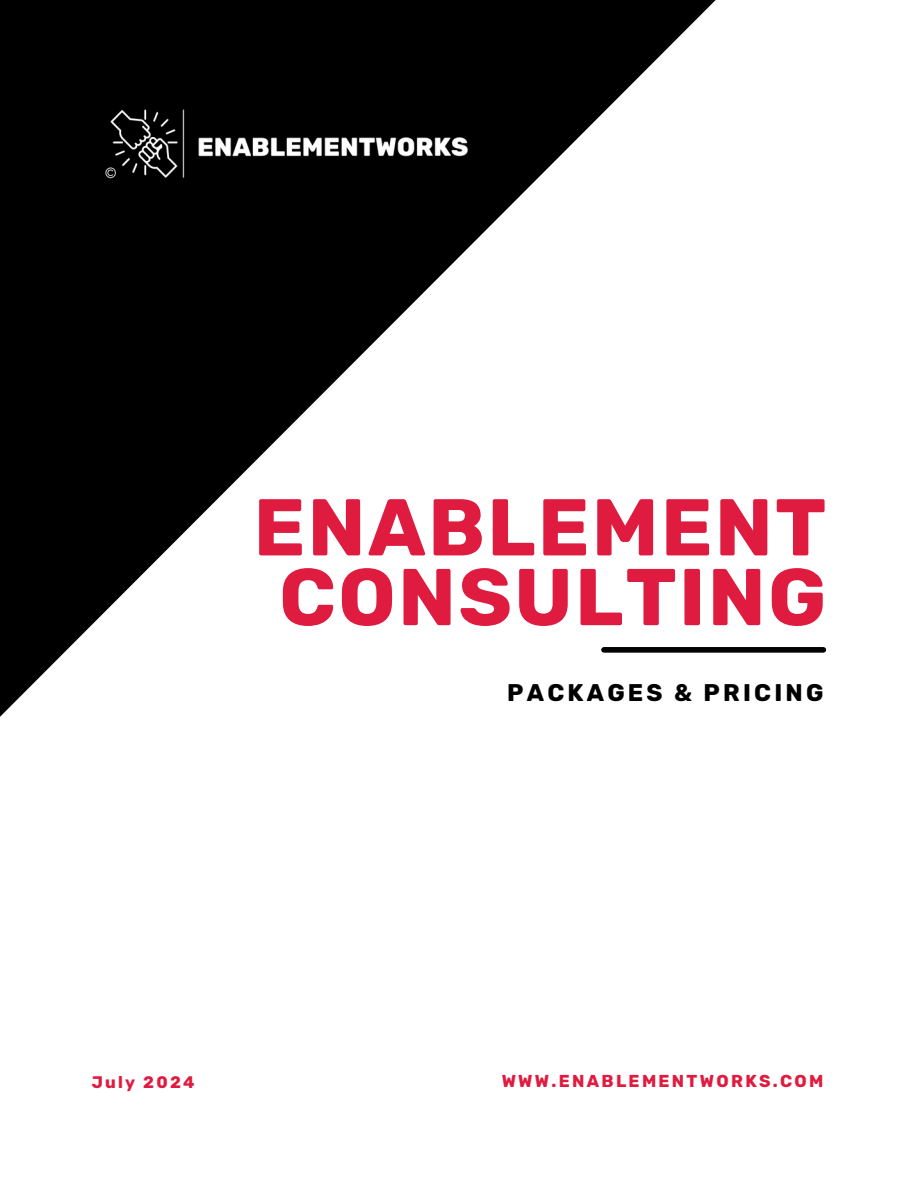
<style>
.page{position:relative;width:918px;height:1188px;background:#fff}
.page>*{position:absolute;margin:0;border:0;box-sizing:border-box;transform-origin:0 0}
.t1{font:700 80.4px/69.8px "Rubik";letter-spacing:.03em;color:#df1b3f;text-align:center}
.t2{font:700 24px "Rubik";letter-spacing:.135em;color:#000}
.t3{font:700 17.25px "Rubik";letter-spacing:.135em;color:#df1b3f}
.t4{font:700 16.65px "Rubik";letter-spacing:.135em;color:#df1b3f}
</style>
<div class="page">
<svg style="left:0;top:0;width:716px;height:717px"></svg>
<div style="left:604px;top:647px;width:219px;height:6px;background:#000"></div>
<img style="left:90px;top:92px;width:405px;height:101px">
<h1 class="t1" style="left:254px;top:493px;width:574px">ENABLEMENT<br>CONSULTING</h1>
<h2 class="t2" style="left:507px;top:678px;width:318px">PACKAGES &amp; PRICING</h2>
<p class="t4" style="left:92px;top:1072px;width:104px">July 2024</p>
<h3 class="t3" style="left:502px;top:1071px;width:323px">WWW.ENABLEMENTWORKS.COM</h3>
</div>
